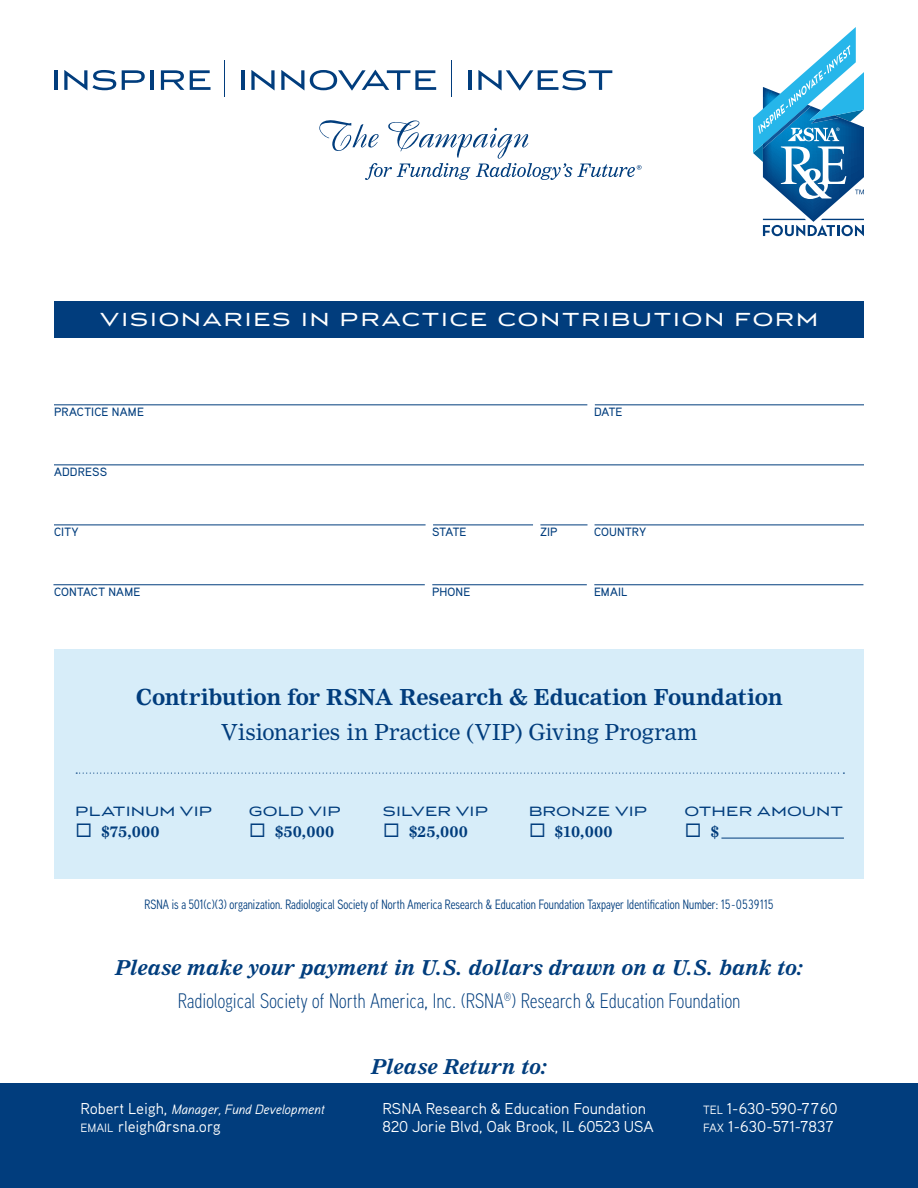
<style>
.page{position:relative;width:918px;height:1188px;background:#fff}
.page>*{position:absolute;margin:0;border:0;box-sizing:border-box;transform-origin:0 0}
.t1{font:24px "Nimrod Bld";letter-spacing:-.02em;color:#013d7d}
.t2{font:24px "Nimrod Rgl";color:#013d7d}
.t3{font:22.35px "Nimrod Bld Itl";letter-spacing:-.01em;color:#013d7d}
.t4{font:300 21px "Aaux Next Comp";letter-spacing:.02em;color:#013d7d}
.t5{font:21px "Luxury Gold";letter-spacing:.125em;color:#fff}
.t6{font:16.8px "Nimrod Bld";letter-spacing:.02em;color:#013d7d}
.t7{font:15.75px "Aaux Pro OT";letter-spacing:-.01em;color:#fff}
.t8{font:15.75px "Aaux Pro OT";letter-spacing:.01em;color:#fff}
.t9{font:15px "Luxury Gold";letter-spacing:.05em;color:#013d7d}
.t10{font:13.5px "Aaux Next Comp";letter-spacing:.005em;color:#013d7d}
.t11{font:italic 13.5px "Aaux Pro OT";letter-spacing:-.01em;color:#fff}
.t12{font:500 12px "Aaux Pro OT";letter-spacing:.015em;color:#013d7d}
.s1{font-style:normal;font-size:15.75px}
.s2{font-size:12px}
</style>
<div class="page">
<div style="left:0;top:1083px;width:918px;height:105px;background:#013d7d"></div>
<svg style="left:753px;top:27px;width:111px;height:209px"></svg>
<hr style="left:468px;top:70px;width:3px;height:20px;background:#013d7d">
<svg style="left:478px;top:70px;width:134px;height:20px"></svg>
<hr style="left:224px;top:60px;width:1px;height:36px;background:#013d7d">
<hr style="left:241px;top:70px;width:3px;height:20px;background:#013d7d">
<svg style="left:251px;top:70px;width:24px;height:20px"></svg>
<svg style="left:281px;top:70px;width:23px;height:20px"></svg>
<svg style="left:310px;top:70px;width:126px;height:20px"></svg>
<hr style="left:451px;top:60px;width:1px;height:36px;background:#013d7d">
<hr style="left:54px;top:70px;width:3px;height:20px;background:#013d7d">
<svg style="left:64px;top:70px;width:52px;height:20px"></svg>
<svg style="left:122px;top:70px;width:23px;height:20px"></svg>
<hr style="left:151px;top:70px;width:3px;height:20px;background:#013d7d">
<svg style="left:161px;top:70px;width:23px;height:20px"></svg>
<svg style="left:190px;top:70px;width:21px;height:20px"></svg>
<svg style="left:319px;top:120px;width:323px;height:60px"></svg>
<div style="left:54px;top:649px;width:810px;height:230px;background:#d7edf9"></div>
<svg style="left:76px;top:773px;width:768px;height:1px"></svg>
<div style="left:54px;top:301px;width:810px;height:37px;background:#013d7d"></div>
<hr style="left:54px;top:465px;width:810px;height:1px;background:#013d7d">
<hr style="left:54px;top:405px;width:533px;height:1px;background:#013d7d">
<hr style="left:595px;top:405px;width:269px;height:1px;background:#013d7d">
<hr style="left:53px;top:585px;width:372px;height:1px;background:#013d7d">
<hr style="left:432px;top:585px;width:155px;height:1px;background:#013d7d">
<hr style="left:594px;top:585px;width:269px;height:1px;background:#013d7d">
<hr style="left:54px;top:525px;width:372px;height:1px;background:#013d7d">
<hr style="left:433px;top:525px;width:100px;height:1px;background:#013d7d">
<hr style="left:540px;top:525px;width:48px;height:1px;background:#013d7d">
<hr style="left:595px;top:525px;width:269px;height:1px;background:#013d7d">
<hr style="left:721px;top:838px;width:123px;height:1px;background:#013d7d">
<p class="t5" style="left:100px;top:308px;width:719px">VISIONARIES IN PRACTICE CONTRIBUTION FORM</p>
<p class="t12" style="left:54px;top:405px;width:91px">PRACTICE NAME</p>
<p class="t12" style="left:594px;top:405px;width:30px">DATE</p>
<p class="t12" style="left:54px;top:465px;width:55px">ADDRESS</p>
<p class="t12" style="left:54px;top:525px;width:26px">CITY</p>
<p class="t12" style="left:432px;top:525px;width:36px">STATE</p>
<p class="t12" style="left:540px;top:525px;width:19px">ZIP</p>
<p class="t12" style="left:594px;top:525px;width:54px">COUNTRY</p>
<p class="t12" style="left:54px;top:585px;width:88px">CONTACT NAME</p>
<p class="t12" style="left:432px;top:585px;width:40px">PHONE</p>
<p class="t12" style="left:594px;top:585px;width:35px">EMAIL</p>
<p class="t1" style="left:136px;top:681px;width:649px">Contribution for RSNA Research &amp; Education Foundation</p>
<p class="t2" style="left:221px;top:716px;width:478px">Visionaries in Practice (VIP) Giving Program</p>
<p class="t9" style="left:76px;top:803px;width:138px">PLATINUM VIP</p>
<p class="t6" style="left:76px;top:820px;width:86px">◻ $75,000</p>
<p class="t9" style="left:249px;top:803px;width:93px">GOLD VIP</p>
<p class="t6" style="left:249px;top:820px;width:86px">◻ $50,000</p>
<p class="t9" style="left:383px;top:803px;width:106px">SILVER VIP</p>
<p class="t6" style="left:383px;top:820px;width:86px">◻ $25,000</p>
<p class="t9" style="left:529px;top:803px;width:120px">BRONZE VIP</p>
<p class="t6" style="left:529px;top:820px;width:85px">◻ $10,000</p>
<p class="t9" style="left:685px;top:803px;width:160px">OTHER AMOUNT</p>
<p class="t6" style="left:685px;top:820px;width:36px">◻ $</p>
<p class="t10" style="left:145px;top:895px;width:630px">RSNA is a 501(c)(3) organization. Radiological Society of North America Research &amp; Education Foundation Taxpayer Identification Number: 15-0539115</p>
<p class="t3" style="left:115px;top:953px;width:690px">Please make your payment in U.S. dollars drawn on a U.S. bank to:</p>
<p class="t4" style="left:178px;top:986px;width:564px">Radiological Society of North America, Inc. (RSNA<sup>®</sup>) Research &amp; Education Foundation</p>
<p class="t11" style="left:81px;top:1100px;width:246px"><span class="s1">Robert Leigh,</span> Manager, Fund Development</p>
<p class="t7" style="left:81px;top:1117px;width:142px"><span class="s2">EMAIL</span> rleigh@rsna.org</p>
<p class="t3" style="left:371px;top:1052px;width:178px">Please Return to:</p>
<p class="t7" style="left:382px;top:1098px;width:265px">RSNA Research &amp; Education Foundation</p>
<p class="t7" style="left:382px;top:1117px;width:273px">820 Jorie Blvd, Oak Brook, IL 60523 USA</p>
<p class="t7" style="left:703px;top:1098px;width:136px"><span class="s2">TEL</span> 1-630-590-7760</p>
<p class="t8" style="left:703px;top:1117px;width:132px"><span class="s2">FAX</span> 1-630-571-7837</p>
</div>
